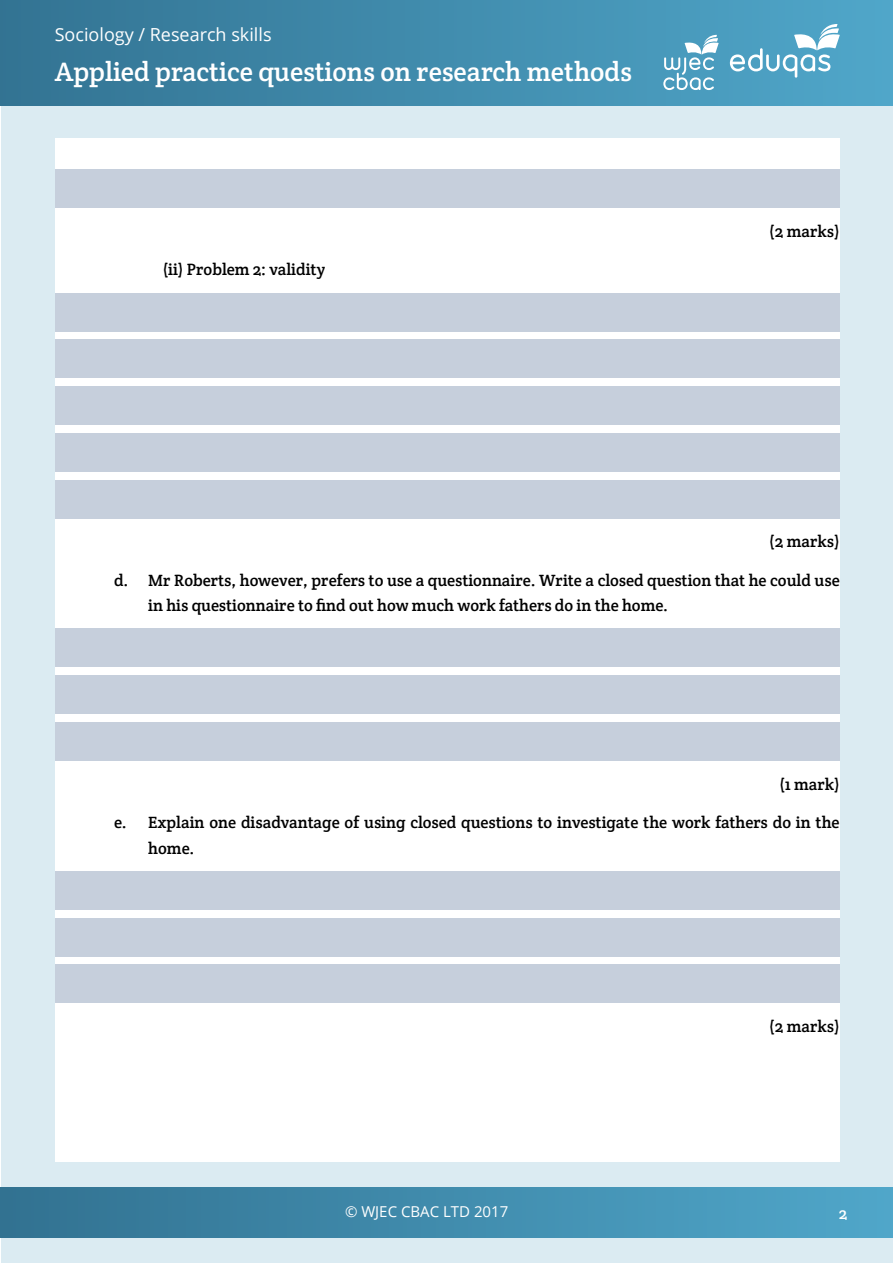
<style>
.page{position:relative;width:893px;height:1263px;background:#fff}
.page>*{position:absolute;margin:0;border:0;box-sizing:border-box;transform-origin:0 0}
.t1{font:27px "Crete Round";color:#fff}
.t2{font:18px "Open Sans";color:#fff}
.t3{font:16.5px/25.5px "Crete Round";color:#000}
.t4{font:16.5px "Crete Round";color:#fff}
.t5{font:15px "Open Sans";color:#fff}
</style>
<div class="page">
<div style="left:1px;top:1px;width:892px;height:1262px;background:#dbebf2"></div>
<div style="left:0;top:1px;width:893px;height:105px;background:linear-gradient(to right,#337392,#50a7ca)"></div>
<svg style="left:730px;top:24px;width:110px;height:54px;background:#73b4cf"></svg>
<div style="left:0;top:1187px;width:893px;height:50px;background:linear-gradient(to right,#327291,#50a7c9)"></div>
<svg style="left:663px;top:35px;width:56px;height:55px;background:#79b5ce"></svg>
<div style="left:55px;top:138px;width:785px;height:1024px;background:#fff"></div>
<div style="left:55px;top:170px;width:785px;height:38px;background:#c6cfdc"></div>
<div style="left:55px;top:293px;width:785px;height:38px;background:#c6cfdc"></div>
<div style="left:55px;top:340px;width:785px;height:38px;background:#c6cfdc"></div>
<div style="left:55px;top:387px;width:785px;height:38px;background:#c6cfdc"></div>
<div style="left:55px;top:433px;width:785px;height:38px;background:#c6cfdc"></div>
<div style="left:55px;top:480px;width:785px;height:38px;background:#c6cfdc"></div>
<div style="left:55px;top:629px;width:785px;height:38px;background:#c6cfdc"></div>
<div style="left:55px;top:676px;width:785px;height:38px;background:#c6cfdc"></div>
<div style="left:55px;top:722px;width:785px;height:38px;background:#c6cfdc"></div>
<div style="left:55px;top:871px;width:785px;height:38px;background:#c6cfdc"></div>
<div style="left:55px;top:918px;width:785px;height:38px;background:#c6cfdc"></div>
<div style="left:55px;top:965px;width:785px;height:38px;background:#c6cfdc"></div>
<p class="t2" style="left:55px;top:22px;width:218px">Sociology / Research skills</p>
<h1 class="t1" style="left:55px;top:54px;width:579px">Applied practice questions on research methods</h1>
<p class="t3" style="left:163px;top:257px;width:164px">(ii) Problem 2: validity</p>
<p class="t3" style="left:769px;top:218px;width:72px">(2 marks)</p>
<p class="t3" style="left:769px;top:529px;width:72px">(2 marks)</p>
<p class="t3" style="left:148px;top:567px;width:693px;text-indent:-34px">d. Mr Roberts, however, prefers to use a questionnaire. Write a closed question that he could use in his questionnaire to find out how much work fathers do in the home.</p>
<p class="t3" style="left:779px;top:771px;width:62px">(1 mark)</p>
<p class="t3" style="left:148px;top:809px;width:693px;text-indent:-34px">e. Explain one disadvantage of using closed questions to investigate the work fathers do in the home.</p>
<p class="t3" style="left:769px;top:1013px;width:72px">(2 marks)</p>
<p class="t5" style="left:345px;top:1201px;width:165px">© WJEC CBAC LTD 2017</p>
<p class="t4" style="left:839px;top:1203px;width:10px">2</p>
</div>
